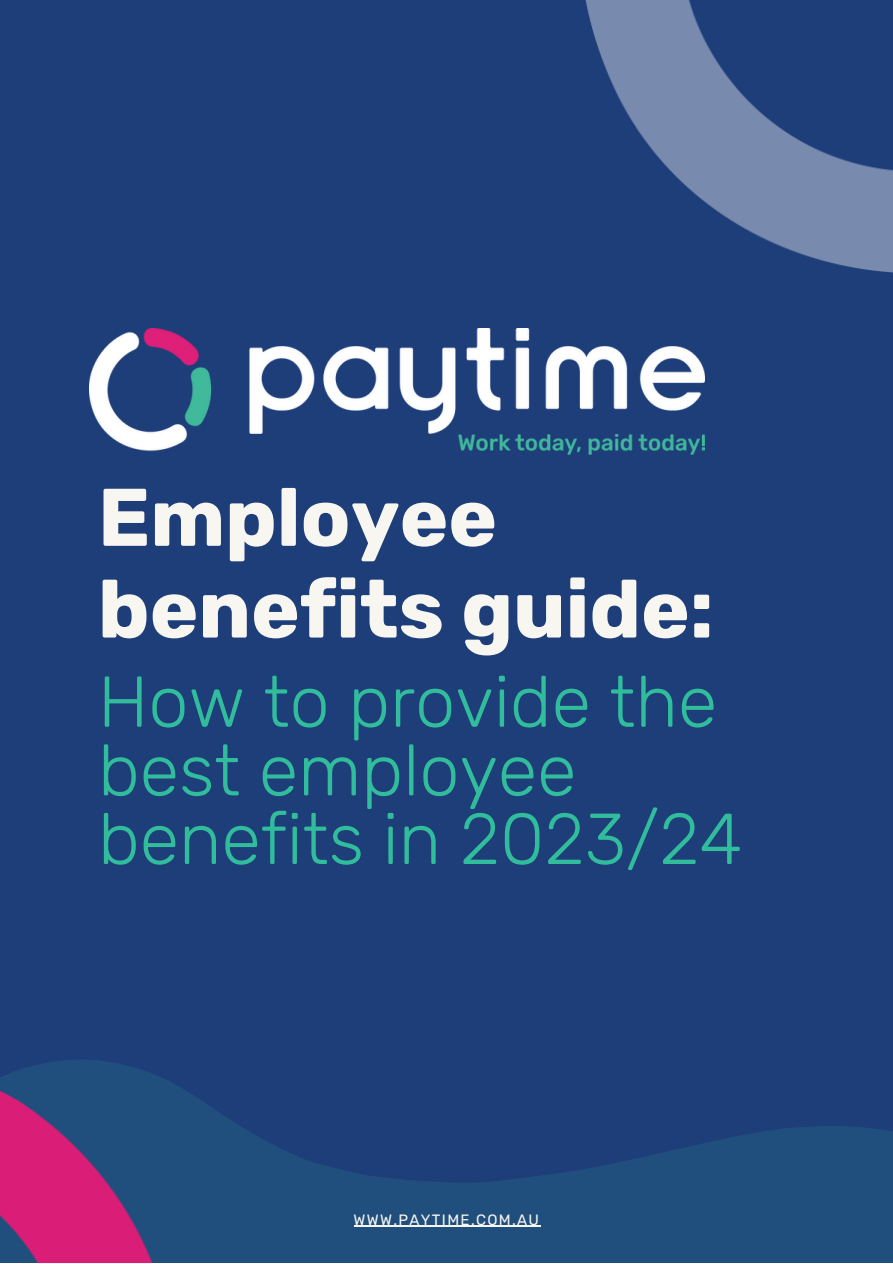
<style>
.page{position:relative;width:893px;height:1264px;background:#fff}
.page>*{position:absolute;margin:0;border:0;box-sizing:border-box;transform-origin:0 0}
.t1{font:700 81.45px/91.7px "Rubik";color:#f8f6f1}
.t2{font:300 72px/68.6px "Rubik";color:#31bc9c}
.t3{font:15px "Rubik";letter-spacing:.09em;color:#f8f6f1}
</style>
<div class="page">
<div style="left:0;top:0;width:892px;height:1262px;background:#1e3e7a"></div>
<img style="left:585px;top:0;width:307px;height:273px">
<svg style="left:377px;top:1126px;width:515px;height:136px;fill:#204f7e"></svg>
<img style="left:0;top:1060px;width:377px;height:202px">
<hr style="left:353px;top:1225px;width:187px;height:1px;background:#f8f6f1">
<img style="left:89px;top:328px;width:615px;height:126px">
<p class="t1" style="left:98px;top:472px;width:617px">Employee benefits guide:</p>
<p class="t2" style="left:98px;top:668px;width:645px">How to provide the best employee benefits in 2023/24</p>
<p class="t3" style="left:353px;top:1210px;width:187px">WWW.PAYTIME.COM.AU</p>
</div>
